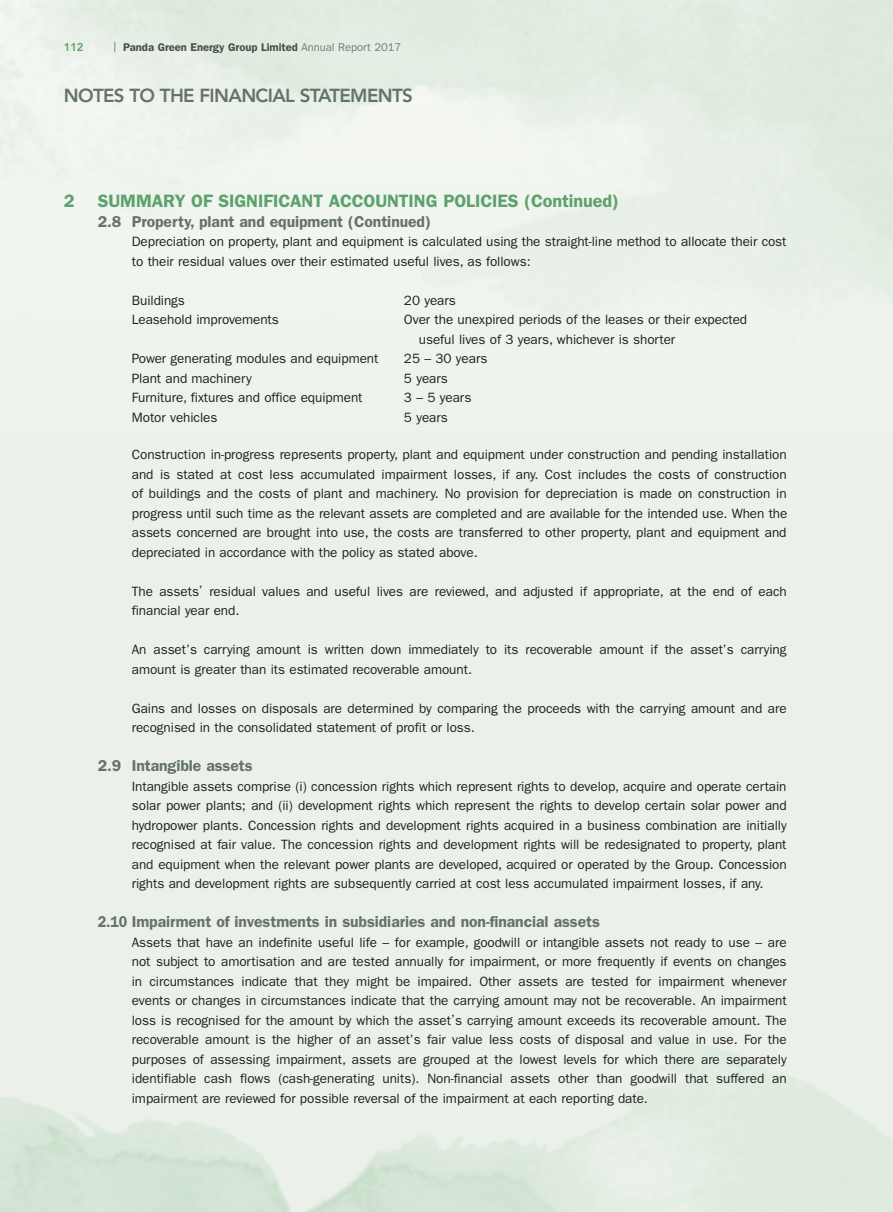
<style>
.page{position:relative;width:893px;height:1212px;background:#fff}
.page>*{position:absolute;margin:0;border:0;box-sizing:border-box;transform-origin:0 0}
.t1{font:800 18.75px "Avenir LT Std";letter-spacing:-.035em;color:#64736a}
.Heading_1{font:600 18px "ITC Franklin Gothic Std";letter-spacing:-.005em;color:#5da16c}
.Heading_2{font:600 15.75px "ITC Franklin Gothic Std";letter-spacing:-.005em;color:#64736a;scale:.9 1}
.Heading_2-2{font:600 15.75px "ITC Franklin Gothic Std";letter-spacing:-.005em;color:#64736a}
.Body_Text{font:13.5px/19.5px "ITC Franklin Gothic Std";letter-spacing:-.005em;color:#231f20}
.t2{font:600 11.25px "ITC Franklin Gothic Std";letter-spacing:-.005em;color:#4b4c4d}
.t3{font:800 11.25px "Avenir";color:#5da16c}
.s1{font-weight:400;color:#76787b}
</style>
<div class="page">
<p class="t3" style="left:64px;top:38px;width:21px">112</p>
<p class="t2" style="left:123px;top:40px;width:279px">Panda Green Energy Group Limited <span class="s1">Annual Report 2017</span></p>
<h1 class="t1" style="left:64px;top:85px;width:351px">NOTES TO THE FINANCIAL STATEMENTS</h1>
<p class="Heading_1" style="left:64px;top:191px;width:12px">2</p>
<p class="Heading_1" style="left:98px;top:191px;width:523px">SUMMARY OF SIGNIFICANT ACCOUNTING POLICIES (Continued)</p>
<p class="Heading_2-2" style="left:98px;top:212px;width:335px">2.8 Property, plant and equipment (Continued)</p>
<p class="Body_Text" style="left:132px;top:232px;width:656px">Depreciation on property, plant and equipment is calculated using the straight-line method to allocate their cost to their residual values over their estimated useful lives, as follows:</p>
<p class="Body_Text" style="left:132px;top:291px;width:55px">Buildings</p>
<p class="Body_Text" style="left:404px;top:291px;width:53px">20 years</p>
<p class="Body_Text" style="left:132px;top:310px;width:149px">Leasehold improvements</p>
<p class="Body_Text" style="left:419px;top:310px;width:330px;text-indent:-15px">Over the unexpired periods of the leases or their expected useful lives of 3 years, whichever is shorter</p>
<p class="Body_Text" style="left:132px;top:349px;width:248px">Power generating modules and equipment</p>
<p class="Body_Text" style="left:404px;top:349px;width:85px">25 – 30 years</p>
<p class="Body_Text" style="left:132px;top:369px;width:121px">Plant and machinery</p>
<p class="Body_Text" style="left:404px;top:369px;width:45px">5 years</p>
<p class="Body_Text" style="left:132px;top:388px;width:232px">Furniture, fixtures and office equipment</p>
<p class="Body_Text" style="left:404px;top:388px;width:69px">3 – 5 years</p>
<p class="Body_Text" style="left:132px;top:408px;width:87px">Motor vehicles</p>
<p class="Body_Text" style="left:404px;top:408px;width:45px">5 years</p>
<p class="Body_Text" style="left:132px;top:445px;width:657px;text-align:justify">Construction in-progress represents property, plant and equipment under construction and pending installation and is stated at cost less accumulated impairment losses, if any. Cost includes the costs of construction of buildings and the costs of plant and machinery. No provision for depreciation is made on construction in progress until such time as the relevant assets are completed and are available for the intended use. When the assets concerned are brought into use, the costs are transferred to other property, plant and equipment and depreciated in accordance with the policy as stated above.</p>
<p class="Body_Text" style="left:132px;top:581px;width:656px">The assets’ residual values and useful lives are reviewed, and adjusted if appropriate, at the end of each financial year end.</p>
<p class="Body_Text" style="left:132px;top:640px;width:656px">An asset’s carrying amount is written down immediately to its recoverable amount if the asset’s carrying amount is greater than its estimated recoverable amount.</p>
<p class="Body_Text" style="left:132px;top:698px;width:656px">Gains and losses on disposals are determined by comparing the proceeds with the carrying amount and are recognised in the consolidated statement of profit or loss.</p>
<p class="Heading_2-2" style="left:98px;top:756px;width:156px">2.9 Intangible assets</p>
<p class="Body_Text" style="left:132px;top:776px;width:656px;text-align:justify">Intangible assets comprise (i) concession rights which represent rights to develop, acquire and operate certain solar power plants; and (ii) development rights which represent the rights to develop certain solar power and hydropower plants. Concession rights and development rights acquired in a business combination are initially recognised at fair value. The concession rights and development rights will be redesignated to property, plant and equipment when the relevant power plants are developed, acquired or operated by the Group. Concession rights and development rights are subsequently carried at cost less accumulated impairment losses, if any.</p>
<p class="Heading_2" style="left:98px;top:912px;width:559px">2.10 Impairment of investments in subsidiaries and non-financial assets</p>
<p class="Body_Text" style="left:132px;top:932px;width:656px;text-align:justify">Assets that have an indefinite useful life – for example, goodwill or intangible assets not ready to use – are not subject to amortisation and are tested annually for impairment, or more frequently if events on changes in circumstances indicate that they might be impaired. Other assets are tested for impairment whenever events or changes in circumstances indicate that the carrying amount may not be recoverable. An impairment loss is recognised for the amount by which the asset’s carrying amount exceeds its recoverable amount. The recoverable amount is the higher of an asset’s fair value less costs of disposal and value in use. For the purposes of assessing impairment, assets are grouped at the lowest levels for which there are separately identifiable cash flows (cash-generating units). Non-financial assets other than goodwill that suffered an impairment are reviewed for possible reversal of the impairment at each reporting date.</p>
</div>
